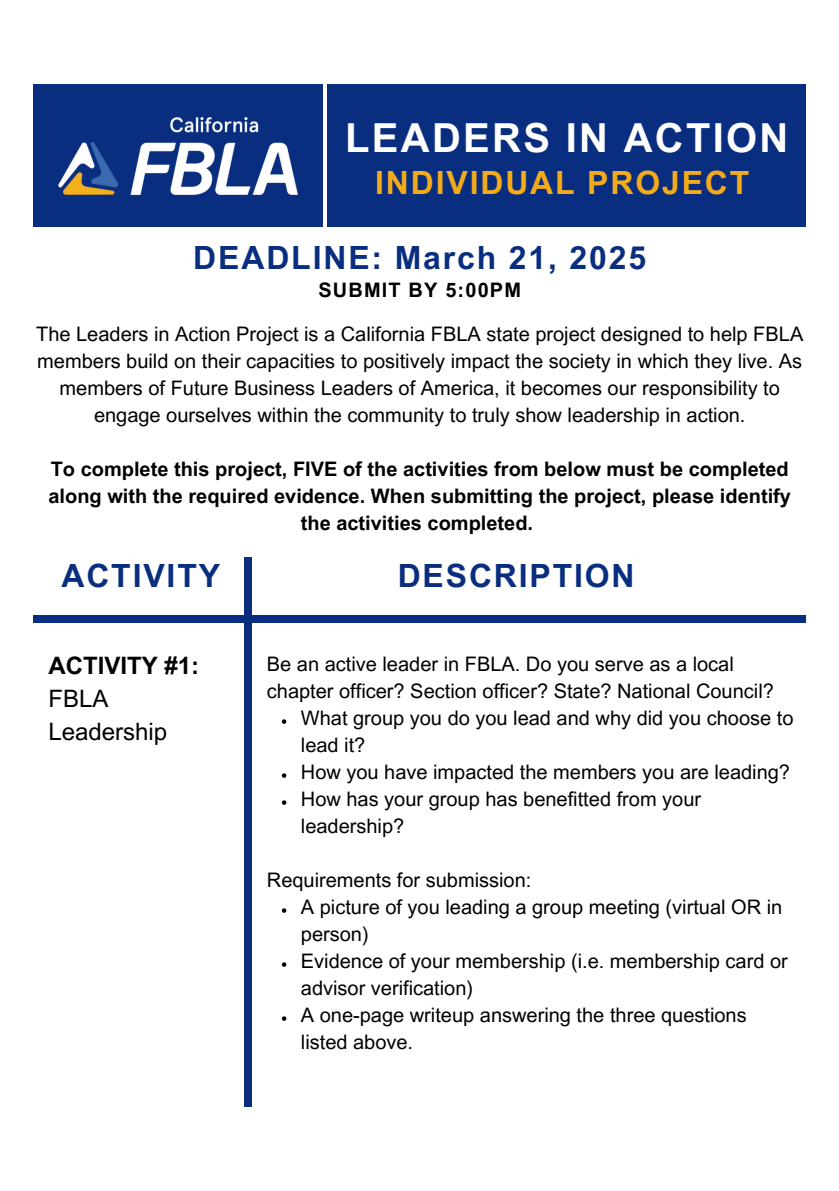
<style>
.page{position:relative;width:839px;height:1191px;background:#fff}
.page>*{position:absolute;margin:0;border:0;box-sizing:border-box;transform-origin:0 0}
.t1{font:700 40px "Arial MT Pro";letter-spacing:.055em;color:#fff}
.t2{font:700 32px "Arial MT Pro";letter-spacing:.055em;color:#0a2e7f}
.t3{font:700 32px "Arial MT Pro";letter-spacing:.055em;color:#f4ab19}
.t4{font:24px/33px "Arial MT Pro";color:#000}
.t5{font:700 24px "Arial MT Pro";color:#000}
.t6{font:20px/27px "Arial MT Pro";color:#000}
.t7{font:700 20px/27px "Arial MT Pro";color:#000;text-align:center}
.t8{font:700 20px "Arial MT Pro";letter-spacing:.055em;color:#000}
</style>
<div class="page">
<div style="left:34px;top:84px;width:289px;height:143px;background:#0a2e7f"></div>
<div style="left:328px;top:84px;width:477px;height:143px;background:#0a2e7f"></div>
<img style="left:58px;top:116px;width:240px;height:79px">
<div style="left:244px;top:558px;width:8px;height:549px;background:#0a2e7f"></div>
<div style="left:34px;top:616px;width:771px;height:7px;background:#0a2e7f"></div>
<svg style="left:282px;top:719px;width:4px;height:5px"></svg>
<svg style="left:282px;top:773px;width:4px;height:5px"></svg>
<svg style="left:282px;top:800px;width:4px;height:5px"></svg>
<svg style="left:282px;top:908px;width:4px;height:5px"></svg>
<svg style="left:282px;top:962px;width:4px;height:5px"></svg>
<svg style="left:282px;top:1016px;width:4px;height:5px"></svg>
<h3 class="t1" style="left:345px;top:123px;width:445px">LEADERS IN ACTION</h3>
<h5 class="t3" style="left:375px;top:171px;width:376px">INDIVIDUAL PROJECT</h5>
<p class="t2" style="left:193px;top:246px;width:454px">DEADLINE: March 21, 2025</p>
<h6 class="t8" style="left:318px;top:282px;width:204px">SUBMIT BY 5:00PM</h6>
<h1 class="t6" style="left:36px;top:323px;width:768px;text-align:center">The Leaders in Action Project is a California FBLA state project designed to help FBLA members build on their capacities to positively impact the society in which they live. As members of Future Business Leaders of America, it becomes our responsibility to engage ourselves within the community to truly show leadership in action.</h1>
<h2 class="t7" style="left:48px;top:458px;width:744px">To complete this project, FIVE of the activities from below must be completed along with the required evidence. When submitting the project, please identify the activities completed.</h2>
<h2 class="t2" style="left:61px;top:564px;width:160px">ACTIVITY</h2>
<h2 class="t2" style="left:397px;top:564px;width:238px">DESCRIPTION</h2>
<p class="t5" style="left:48px;top:657px;width:152px">ACTIVITY #1:</p>
<p class="t4" style="left:48px;top:685px;width:120px">FBLA<br>Leadership</p>
<p class="t6" style="left:267px;top:653px;width:508px">Be an active leader in FBLA. Do you serve as a local chapter officer? Section officer? State? National Council?</p>
<p class="t6" style="left:301px;top:707px;width:494px">What group you do you lead and why did you choose to lead it?</p>
<p class="t6" style="left:301px;top:761px;width:490px">How you have impacted the members you are leading?</p>
<p class="t6" style="left:301px;top:788px;width:402px">How has your group has benefitted from your leadership?</p>
<p class="t6" style="left:267px;top:869px;width:266px">Requirements for submission:</p>
<p class="t6" style="left:301px;top:896px;width:483px">A picture of you leading a group meeting (virtual OR in person)</p>
<p class="t6" style="left:301px;top:950px;width:488px">Evidence of your membership (i.e. membership card or advisor verification)</p>
<p class="t6" style="left:301px;top:1004px;width:447px">A one-page writeup answering the three questions listed above.</p>
</div>
